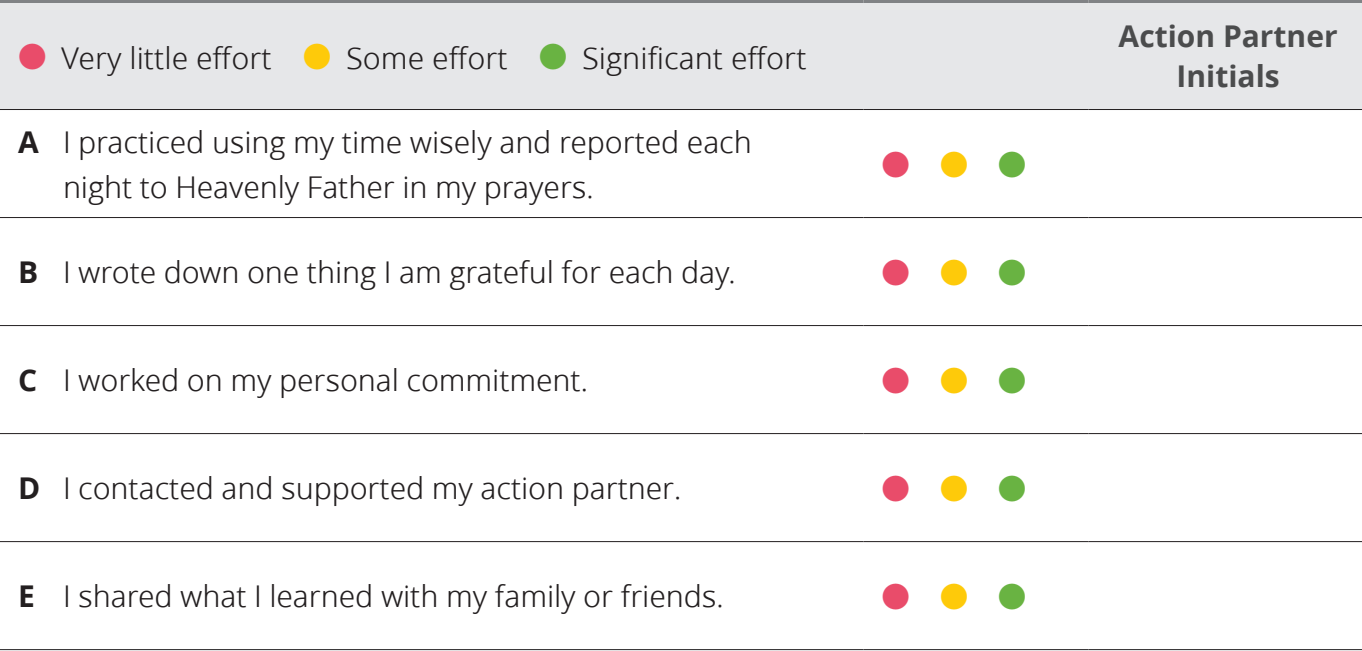
<style>
.page{position:relative;width:1362px;height:651px;background:#fff}
.page>*{position:absolute;margin:0;border:0;box-sizing:border-box;transform-origin:0 0}
.t1{font:36px "Ding P Ilds Dpi";color:#e94c6a}
.t2{font:30px/45px "Zoramlds Lat";letter-spacing:-.005em;color:#231f20}
.t3{font:700 30px/39px "Zoramlds Lat";color:#4b4c4d;text-align:center}
.s1{font-family:"Ding P Ilds Dpi";font-size:36px;color:#e94c6a}
.s2{font-family:"Ding P Ilds Dpi";font-size:36px;color:#feca0a}
.s3{font-family:"Ding P Ilds Dpi";font-size:36px;color:#69b342}
.s4{font-weight:700}
.s5{color:#feca0a}
.s6{color:#69b342}
</style>
<div class="page">
<div style="left:0;top:3px;width:1362px;height:106px;background:#e6e7e9"></div>
<hr style="left:0;top:0;width:863px;height:3px;background:#808285">
<hr style="left:863px;top:0;width:225px;height:3px;background:#808285">
<hr style="left:1088px;top:0;width:274px;height:3px;background:#808285">
<hr style="left:0;top:649px;width:863px;height:1px;background:#231f20">
<hr style="left:863px;top:649px;width:225px;height:1px;background:#231f20">
<hr style="left:1088px;top:649px;width:274px;height:1px;background:#231f20">
<hr style="left:0;top:217px;width:863px;height:1px;background:#231f20">
<hr style="left:863px;top:217px;width:225px;height:1px;background:#231f20">
<hr style="left:1088px;top:217px;width:274px;height:1px;background:#231f20">
<hr style="left:0;top:325px;width:863px;height:1px;background:#231f20">
<hr style="left:863px;top:325px;width:225px;height:1px;background:#231f20">
<hr style="left:1088px;top:325px;width:274px;height:1px;background:#231f20">
<hr style="left:0;top:433px;width:863px;height:1px;background:#231f20">
<hr style="left:863px;top:433px;width:225px;height:1px;background:#231f20">
<hr style="left:1088px;top:433px;width:274px;height:1px;background:#231f20">
<hr style="left:0;top:541px;width:863px;height:1px;background:#231f20">
<hr style="left:863px;top:541px;width:225px;height:1px;background:#231f20">
<hr style="left:1088px;top:541px;width:274px;height:1px;background:#231f20">
<hr style="left:0;top:109px;width:863px;height:1px;background:#231f20">
<hr style="left:863px;top:109px;width:225px;height:1px;background:#231f20">
<hr style="left:1088px;top:109px;width:274px;height:1px;background:#231f20">
<p class="t2" style="left:18px;top:36px;width:790px"><span class="s1">●</span> Very little effort <span class="s2">●</span> Some effort <span class="s3">●</span> Significant effort</p>
<p class="t2" style="left:63px;top:120px;width:690px;text-indent:-45px"><span class="s4">A</span> I practiced using my time wisely and reported each night to Heavenly Father in my prayers.</p>
<p class="t1" style="left:881px;top:141px;width:146px">●<span class="s5">●</span><span class="s6">●</span></p>
<p class="t2" style="left:18px;top:250px;width:719px"><span class="s4">B</span> I wrote down one thing I am grateful for each day.</p>
<p class="t1" style="left:881px;top:249px;width:146px">●<span class="s5">●</span><span class="s6">●</span></p>
<p class="t2" style="left:18px;top:358px;width:571px"><span class="s4">C</span> I worked on my personal commitment.</p>
<p class="t1" style="left:881px;top:357px;width:146px">●<span class="s5">●</span><span class="s6">●</span></p>
<p class="t2" style="left:18px;top:466px;width:665px"><span class="s4">D</span> I contacted and supported my action partner.</p>
<p class="t1" style="left:881px;top:465px;width:146px">●<span class="s5">●</span><span class="s6">●</span></p>
<p class="t2" style="left:18px;top:574px;width:707px"><span class="s4">E</span> I shared what I learned with my family or friends.</p>
<p class="t1" style="left:881px;top:573px;width:146px">●<span class="s5">●</span><span class="s6">●</span></p>
<p class="t3" style="left:1118px;top:18px;width:221px">Action Partner<br>Initials</p>
</div>
